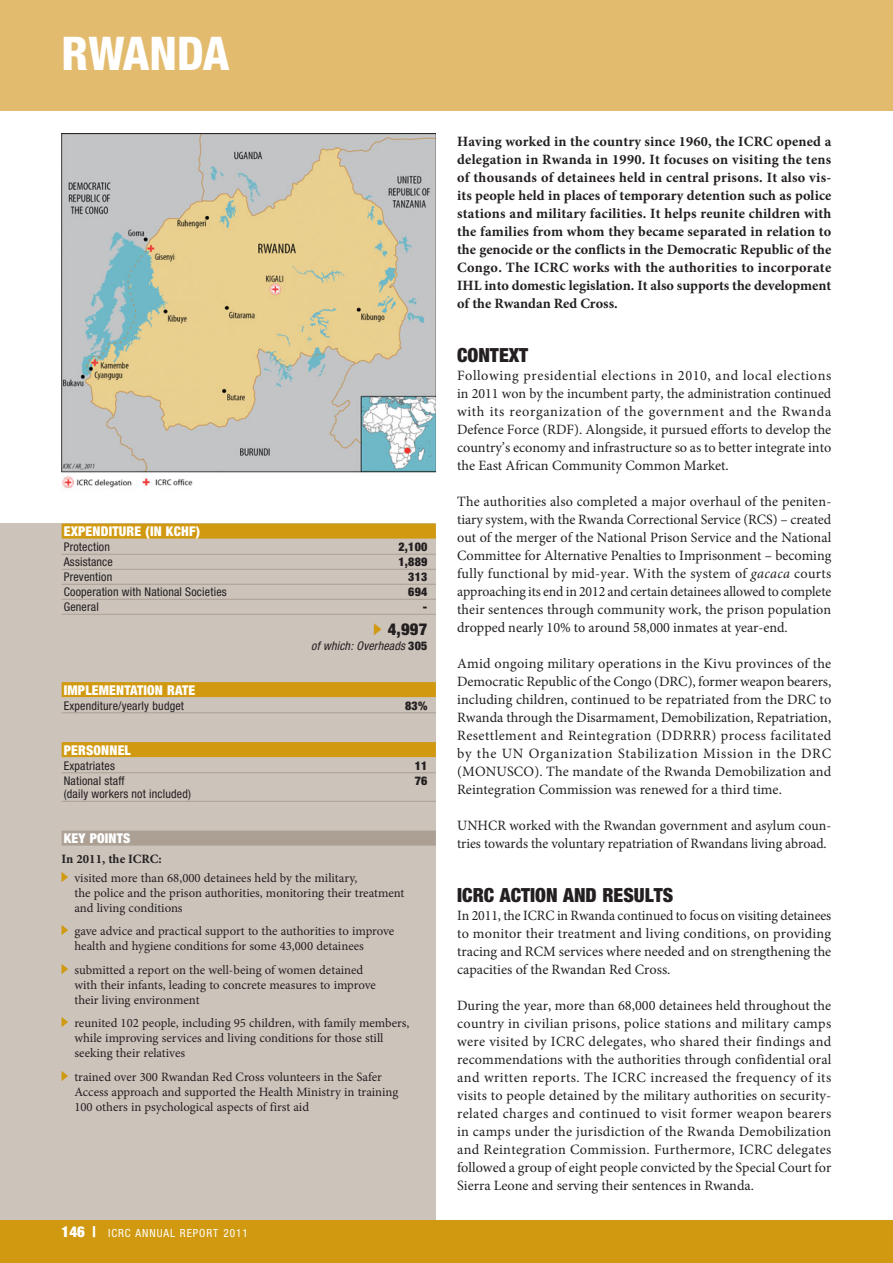
<style>
.page{position:relative;width:893px;height:1263px;background:#fff}
.page>*{position:absolute;margin:0;border:0;box-sizing:border-box;transform-origin:0 0}
.t1{font:800 condensed 46.5px "Helvetica Neue";color:#fff}
.t2{font:900 condensed 19.5px "Helvetica Neue";color:#231f20}
.t3{font:900 condensed 16.5px "Helvetica Neue";color:#231f20}
.t4{font:14.25px/18px "Minion Pro";color:#231f20;text-align:justify}
.t5{font:700 14.25px/18px "Minion Pro";color:#231f20;text-align:justify}
.t6{font:900 condensed 13.5px "Helvetica Neue";letter-spacing:.015em;color:#fff}
.t7{font:12.75px/15px "Minion Pro";color:#231f20}
.t8{font:700 12.75px "Minion Pro";color:#231f20}
.t9{font:condensed 12px "Helvetica Neue";letter-spacing:.015em;color:#231f20}
.t10{font:900 condensed 12px "Helvetica Neue";letter-spacing:.015em;color:#231f20}
.t11{font:italic condensed 12px "Helvetica Neue";letter-spacing:.015em;color:#231f20}
.t12{font:condensed 11.25px "Helvetica Neue";letter-spacing:.085em;color:#fff}
.s1{font-weight:900;font-style:normal}
.s2{font-weight:900;font-size:15px}
.s3{font-style:italic}
</style>
<div class="page">
<div style="left:0;top:0;width:893px;height:111px;background:#e3bb6f"></div>
<div style="left:0;top:524px;width:436px;height:739px;background:#ccc3bb"></div>
<div style="left:0;top:1220px;width:893px;height:43px;background:#d09910"></div>
<div style="left:62px;top:524px;width:374px;height:15px;background:#d09910"></div>
<hr style="left:62px;top:554px;width:374px;height:1px;background:#aca095">
<hr style="left:62px;top:569px;width:374px;height:1px;background:#aca095">
<hr style="left:62px;top:584px;width:374px;height:1px;background:#aca095">
<hr style="left:62px;top:599px;width:374px;height:1px;background:#aca095">
<hr style="left:62px;top:614px;width:374px;height:1px;background:#aca095">
<div style="left:62px;top:682px;width:374px;height:15px;background:#d09910"></div>
<hr style="left:62px;top:712px;width:374px;height:1px;background:#aca095">
<div style="left:62px;top:742px;width:374px;height:15px;background:#d09910"></div>
<hr style="left:62px;top:772px;width:374px;height:1px;background:#aca095">
<hr style="left:62px;top:801px;width:374px;height:1px;background:#aca095">
<div style="left:62px;top:831px;width:374px;height:15px;background:#aca095"></div>
<img style="left:62px;top:134px;width:374px;height:356px">
<h1 class="t1" style="left:62px;top:36px;width:169px">RWANDA</h1>
<p class="t6" style="left:64px;top:527px;width:138px">EXPENDITURE (IN KCHF)</p>
<p class="t9" style="left:64px;top:543px;width:48px">Protection</p>
<p class="t10" style="left:399px;top:543px;width:30px">2,100</p>
<p class="t9" style="left:64px;top:558px;width:51px">Assistance</p>
<p class="t10" style="left:399px;top:558px;width:30px">1,889</p>
<p class="t9" style="left:64px;top:573px;width:50px">Prevention</p>
<p class="t10" style="left:408px;top:573px;width:21px">313</p>
<p class="t9" style="left:64px;top:588px;width:164px">Cooperation with National Societies</p>
<p class="t10" style="left:408px;top:588px;width:21px">694</p>
<p class="t9" style="left:64px;top:603px;width:37px">General</p>
<p class="t10" style="left:423px;top:603px;width:6px">-</p>
<p class="t3" style="left:388px;top:623px;width:41px">4,997</p>
<p class="t11" style="left:311px;top:641px;width:118px">of which: Overheads <span class="s1">305</span></p>
<p class="t6" style="left:64px;top:685px;width:133px">IMPLEMENTATION RATE</p>
<p class="t9" style="left:64px;top:701px;width:122px">Expenditure/yearly budget</p>
<p class="t10" style="left:405px;top:701px;width:24px">83%</p>
<p class="t6" style="left:64px;top:745px;width:69px">PERSONNEL</p>
<p class="t9" style="left:64px;top:761px;width:53px">Expatriates</p>
<p class="t10" style="left:415px;top:761px;width:14px">11</p>
<p class="t9" style="left:64px;top:776px;width:62px">National staff</p>
<p class="t10" style="left:415px;top:776px;width:14px">76</p>
<p class="t9" style="left:64px;top:790px;width:129px">(daily workers not included)</p>
<p class="t6" style="left:64px;top:834px;width:68px">KEY POINTS</p>
<p class="t8" style="left:62px;top:853px;width:101px">In 2011, the ICRC:</p>
<p class="t7" style="left:74px;top:871px;width:332px">visited more than 68,000 detainees held by the military,<br>the police and the prison authorities, monitoring their treatment and living conditions</p>
<p class="t7" style="left:74px;top:925px;width:321px">gave advice and practical support to the authorities to improve health and hygiene conditions for some 43,000 detainees</p>
<p class="t7" style="left:74px;top:963px;width:303px">submitted a report on the well-being of women detained with their infants, leading to concrete measures to improve their living environment</p>
<p class="t7" style="left:74px;top:1017px;width:337px">reunited 102 people, including 95 children, with family members, while improving services and living conditions for those still seeking their relatives</p>
<p class="t7" style="left:74px;top:1070px;width:326px">trained over 300 Rwandan Red Cross volunteers in the Safer<br>Access approach and supported the Health Ministry in training<br>100 others in psychological aspects of first aid</p>
<p class="t12" style="left:62px;top:1229px;width:188px"><span class="s2">146 |</span> ICRC ANNUAL REPORT 2011</p>
<p class="t5" style="left:457px;top:133px;width:376px">Having worked in the country since 1960, the ICRC opened a delegation in Rwanda in 1990. It focuses on visiting the tens of thousands of detainees held in central prisons. It also vis&shy;its people held in places of temporary detention such as police stations and military facilities. It helps reunite children with the families from whom they became separated in relation to the genocide or the conflicts in the Democratic Republic of the Congo. The ICRC works with the authorities to incorporate IHL into domestic legislation. It also supports the development of the Rwandan Red Cross.</p>
<h2 class="t2" style="left:457px;top:348px;width:73px">CONTEXT</h2>
<p class="t4" style="left:457px;top:367px;width:376px">Following presidential elections in 2010, and local elections in 2011 won by the incumbent party, the administration continued with its reorganization of the government and the Rwanda Defence Force (RDF). Alongside, it pursued efforts to develop the country’s economy and infrastructure so as to better integrate into the East African Community Common Market.</p>
<p class="t4" style="left:457px;top:493px;width:376px">The authorities also completed a major overhaul of the peniten&shy;tiary system, with the Rwanda Correctional Service (RCS) – created out of the merger of the National Prison Service and the National Committee for Alternative Penalties to Imprisonment – becoming fully functional by mid-year. With the system of <span class="s3">gacaca</span> courts approaching its end in 2012 and certain detainees allowed to complete their sentences through community work, the prison population dropped nearly 10% to around 58,000 inmates at year-end.</p>
<p class="t4" style="left:457px;top:655px;width:376px">Amid ongoing military operations in the Kivu provinces of the Democratic Republic of the Congo (DRC), former weapon bearers, including children, continued to be repatriated from the DRC to Rwanda through the Disarmament, Demobilization, Repatriation, Resettlement and Reintegration (DDRRR) process facilitated by the UN Organization Stabilization Mission in the DRC (MONUSCO). The mandate of the Rwanda Demobilization and Reintegration Commission was renewed for a third time.</p>
<p class="t4" style="left:457px;top:817px;width:376px">UNHCR worked with the Rwandan government and asylum coun&shy;tries towards the voluntary repatriation of Rwandans living abroad.</p>
<h2 class="t2" style="left:457px;top:888px;width:218px">ICRC ACTION AND RESULTS</h2>
<p class="t4" style="left:457px;top:907px;width:376px">In 2011, the ICRC in Rwanda continued to focus on visiting detainees to monitor their treatment and living conditions, on providing tracing and RCM services where needed and on strengthening the capacities of the Rwandan Red Cross.</p>
<p class="t4" style="left:457px;top:997px;width:376px">During the year, more than 68,000 detainees held throughout the country in civilian prisons, police stations and military camps were visited by ICRC delegates, who shared their findings and recommendations with the authorities through confidential oral and written reports. The ICRC increased the frequency of its visits to people detained by the military authorities on security&shy;related charges and continued to visit former weapon bearers in camps under the jurisdiction of the Rwanda Demobilization and Reintegration Commission. Furthermore, ICRC delegates followed a group of eight people convicted by the Special Court for Sierra Leone and serving their sentences in Rwanda.</p>
</div>
